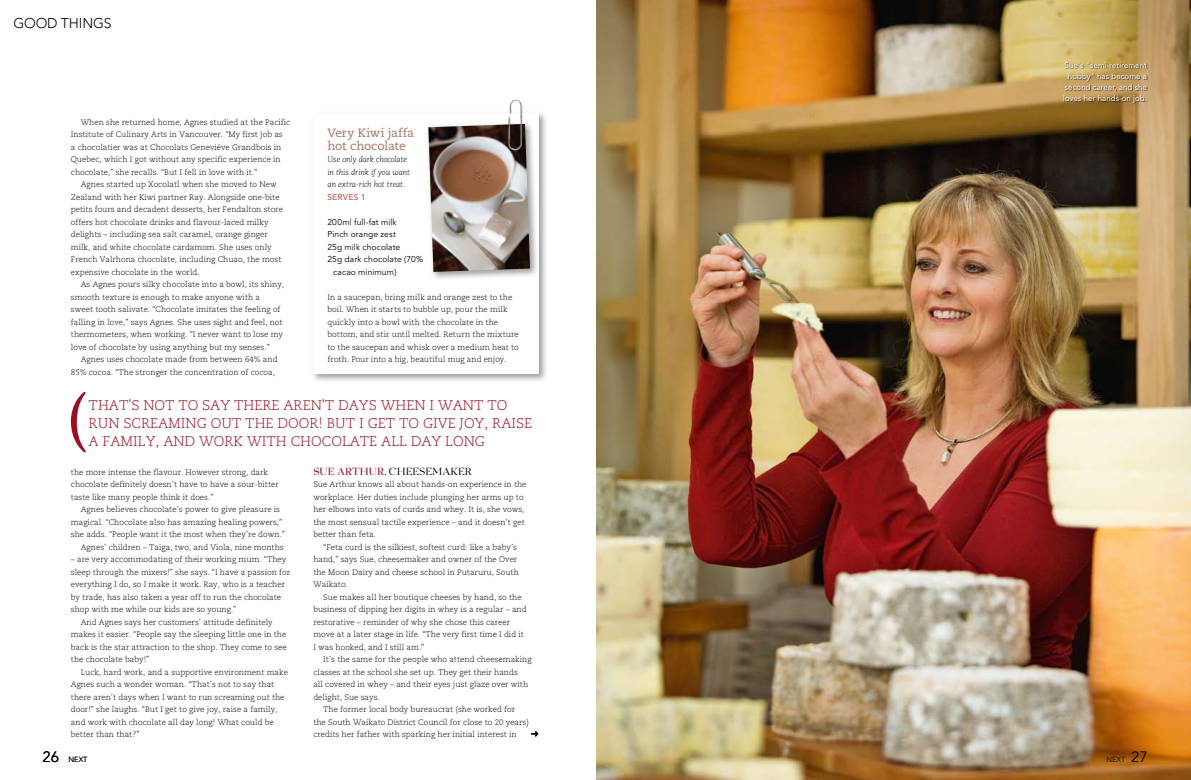
<style>
.page{position:relative;width:1191px;height:780px;background:#fff}
.page>*{position:absolute;margin:0;border:0;box-sizing:border-box;transform-origin:0 0}
.t1{font:300 14px "Caecilia";color:#9c0f22}
.t2{font:300 14px "Caecilia";letter-spacing:.09em;color:#9c0f22}
.t3{font:300 14px "Avenir";letter-spacing:-.01em;color:#000}
.t4{font:12px/12.5px "Caecilia";letter-spacing:-.005em;color:#a8715b}
.t5{font:10px "Belucian";letter-spacing:.01em;color:#000}
.t6{font:8.5px "Avenir";letter-spacing:.01em;color:#000}
.t7{font:500 8.5px "Avenir";letter-spacing:.015em;color:#b85952}
.t8{font:300 8px/12.5px "Caecilia";color:#000}
.t9{font:8px/11px "Avenir";color:#fff;text-align:center}
.t10{font:italic 300 8px/12.5px "Caecilia";letter-spacing:-.015em;color:#000}
.t11{font:300 7.4px "Avenir";color:#000}
.s1{font-weight:600;color:#9c0f22}
.s2{font-weight:400;font-size:15px}
</style>
<div class="page">
<div style="left:310px;top:110px;width:242px;height:285px;background:#000;opacity:.4"></div>
<div style="left:313px;top:113px;width:226px;height:261px;background:#fff"></div>
<img style="left:596px;top:0;width:595px;height:780px">
<div style="left:1064px;top:63px;width:112px;height:60px;background:#000;opacity:.7"></div>
<svg style="left:71px;top:392px;width:15px;height:60px"></svg>
<div style="left:425px;top:120px;width:119px;height:166px;background:#000;opacity:.4"></div>
<img style="left:428px;top:124px;width:102px;height:148px">
<img style="left:505px;top:99px;width:22px;height:55px">
<svg style="left:531px;top:731px;width:7px;height:5px"></svg>
<h1 class="t3" style="left:13px;top:15px;width:100px">GOOD THINGS</h1>
<p class="t8" style="left:81px;top:116px;width:211px">When she returned home, Agnes studied at the Pacific</p>
<p class="t8" style="left:71px;top:128px;width:213px">Institute of Culinary Arts in Vancouver. “My first job as</p>
<p class="t8" style="left:71px;top:141px;width:212px">a chocolatier was at Chocolats Geneviève Grandbois in</p>
<p class="t8" style="left:71px;top:153px;width:211px">Quebec, which I got without any specific experience in</p>
<p class="t8" style="left:71px;top:166px;width:188px">chocolate,” she recalls. “But I fell in love with it.”</p>
<p class="t8" style="left:81px;top:178px;width:197px">Agnes started up Xocolatl when she moved to New</p>
<p class="t8" style="left:71px;top:191px;width:210px">Zealand with her Kiwi partner Ray. Alongside one-bite</p>
<p class="t8" style="left:71px;top:203px;width:213px">petits fours and decadent desserts, her Fendalton store</p>
<p class="t8" style="left:71px;top:216px;width:199px">offers hot chocolate drinks and flavour-laced milky</p>
<p class="t8" style="left:71px;top:228px;width:198px">delights – including sea salt caramel, orange ginger</p>
<p class="t8" style="left:71px;top:241px;width:202px">milk, and white chocolate cardamom. She uses only</p>
<p class="t8" style="left:71px;top:253px;width:212px">French Valrhona chocolate, including Chuao, the most</p>
<p class="t8" style="left:71px;top:266px;width:130px">expensive chocolate in the world.</p>
<p class="t8" style="left:81px;top:278px;width:205px">As Agnes pours silky chocolate into a bowl, its shiny,</p>
<p class="t8" style="left:71px;top:291px;width:191px">smooth texture is enough to make anyone with a</p>
<p class="t8" style="left:71px;top:303px;width:211px">sweet tooth salivate. “Chocolate imitates the feeling of</p>
<p class="t8" style="left:71px;top:316px;width:213px">falling in love,” says Agnes. She uses sight and feel, not</p>
<p class="t8" style="left:71px;top:328px;width:214px">thermometers, when working. “I never want to lose my</p>
<p class="t8" style="left:71px;top:341px;width:200px">love of chocolate by using anything but my senses.”</p>
<p class="t8" style="left:81px;top:353px;width:198px">Agnes uses chocolate made from between 64% and</p>
<p class="t8" style="left:71px;top:366px;width:206px">85% cocoa. “The stronger the concentration of cocoa,</p>
<h2 class="t4" style="left:327px;top:127px;width:88px">Very Kiwi jaffa hot chocolate</h2>
<p class="t10" style="left:327px;top:153px;width:84px">Use only dark chocolate in this drink if you want an extra-rich hot treat.</p>
<p class="t7" style="left:327px;top:192px;width:40px">SERVES 1</p>
<p class="t6" style="left:327px;top:217px;width:71px">200ml full-fat milk</p>
<p class="t6" style="left:327px;top:229px;width:70px">Pinch orange zest</p>
<p class="t6" style="left:327px;top:242px;width:74px">25g milk chocolate</p>
<p class="t6" style="left:327px;top:254px;width:97px">25g dark chocolate (70%</p>
<p class="t6" style="left:333px;top:267px;width:65px">cacao minimum)</p>
<p class="t8" style="left:327px;top:291px;width:193px">In a saucepan, bring milk and orange zest to the boil. When it starts to bubble up, pour the milk quickly into a bowl with the chocolate in the bottom, and stir until melted. Return the mixture to the saucepan and whisk over a medium heat to froth. Pour into a big, beautiful mug and enjoy.</p>
<h1 class="t1" style="left:89px;top:397px;width:11px">that</h1>
<h1 class="t1" style="left:128px;top:397px;width:322px">'s not to say there aren't days when i want</h1>
<h1 class="t1" style="left:487px;top:397px;width:21px">t o</h1>
<h1 class="t1" style="left:89px;top:415px;width:11px">run</h1>
<h1 class="t1" style="left:123px;top:415px;width:10px">scr</h1>
<h1 class="t1" style="left:150px;top:415px;width:19px">eaming</h1>
<h1 class="t1" style="left:211px;top:415px;width:127px">out the door! but</h1>
<h1 class="t2" style="left:359px;top:415px;width:142px">i get to give joy, rais</h1>
<h1 class="t1" style="left:524px;top:415px;width:10px">e</h1>
<h1 class="t1" style="left:89px;top:433px;width:24px">a famil</h1>
<h1 class="t1" style="left:146px;top:433px;width:113px">y, and work with</h1>
<h1 class="t1" style="left:291px;top:433px;width:61px">chocolat</h1>
<h1 class="t1" style="left:369px;top:433px;width:22px">e all</h1>
<h1 class="t1" style="left:411px;top:433px;width:65px">day long</h1>
<p class="t5" style="left:313px;top:465px;width:160px"><span class="s1">SUE ARTHUR,</span> CHEESEMAKER</p>
<p class="t8" style="left:313px;top:478px;width:215px">Sue Arthur knows all about hands-on experience in the workplace. Her duties include plunging her arms up to her elbows into vats of curds and whey. It is, she vows, the most sensual tactile experience – and it doesn’t get better than feta.</p>
<p class="t8" style="left:313px;top:541px;width:207px;text-indent:10px">“Feta curd is the silkiest, softest curd: like a baby’s hand,” says Sue, cheesemaker and owner of the Over the Moon Dairy and cheese school in Putaruru, South Waikato.</p>
<p class="t8" style="left:313px;top:591px;width:215px;text-indent:10px">Sue makes all her boutique cheeses by hand, so the business of dipping her digits in whey is a regular – and restorative – reminder of why she chose this career move at a later stage in life. “The very first time I did it I was hooked, and I still am.”</p>
<p class="t8" style="left:323px;top:653px;width:210px">It’s the same for the people who attend cheesemaking</p>
<p class="t8" style="left:313px;top:666px;width:206px">classes at the school she set up. They get their hands</p>
<p class="t8" style="left:313px;top:678px;width:216px">all covered in whey – and their eyes just glaze over with</p>
<p class="t8" style="left:313px;top:691px;width:68px">delight, Sue says.</p>
<p class="t8" style="left:323px;top:703px;width:193px">The former local body bureaucrat (she worked for</p>
<p class="t8" style="left:313px;top:716px;width:217px">the South Waikato District Council for close to 20 years)</p>
<p class="t8" style="left:313px;top:728px;width:205px">credits her father with sparking her initial interest in</p>
<p class="t8" style="left:71px;top:466px;width:209px">the more intense the flavour. However strong, dark chocolate definitely doesn’t have to have a sour-bitter taste like many people think it does.”</p>
<p class="t8" style="left:81px;top:503px;width:201px">Agnes believes chocolate’s power to give pleasure is</p>
<p class="t8" style="left:71px;top:516px;width:213px">magical. “Chocolate also has amazing healing powers,”</p>
<p class="t8" style="left:71px;top:528px;width:215px">she adds. “People want it the most when they’re down.”</p>
<p class="t8" style="left:81px;top:541px;width:204px">Agnes’ children – Taiga, two, and Viola, nine months</p>
<p class="t8" style="left:71px;top:553px;width:217px">– are very accommodating of their working mum. “They</p>
<p class="t8" style="left:71px;top:566px;width:221px">sleep through the mixers!” she says. “I have a passion for</p>
<p class="t8" style="left:71px;top:578px;width:216px">everything I do, so I make it work. Ray, who is a teacher</p>
<p class="t8" style="left:71px;top:591px;width:212px">by trade, has also taken a year off to run the chocolate</p>
<p class="t8" style="left:71px;top:603px;width:167px">shop with me while our kids are so young.”</p>
<p class="t8" style="left:81px;top:616px;width:193px">And Agnes says her customers’ attitude definitely</p>
<p class="t8" style="left:71px;top:628px;width:217px">makes it easier. “People say the sleeping little one in the</p>
<p class="t8" style="left:71px;top:641px;width:217px">back is the star attraction to the shop. They come to see</p>
<p class="t8" style="left:71px;top:653px;width:80px">the chocolate baby!”</p>
<p class="t8" style="left:81px;top:666px;width:209px">Luck, hard work, and a supportive environment make</p>
<p class="t8" style="left:71px;top:678px;width:205px">Agnes such a wonder woman. “That’s not to say that</p>
<p class="t8" style="left:71px;top:691px;width:215px">there aren’t days when I want to run screaming out the</p>
<p class="t8" style="left:71px;top:703px;width:208px">door!” she laughs. “But I get to give joy, raise a family,</p>
<p class="t8" style="left:71px;top:716px;width:204px">and work with chocolate all day long! What could be</p>
<p class="t8" style="left:71px;top:728px;width:70px">better than that?”</p>
<p class="t11" style="left:42px;top:755px;width:46px"><span class="s2">26</span> NEXT</p>
<p class="t9" style="left:1063px;top:60px;width:85px">Sue's "semi-retirement hobby" has become a second career, and she loves her hands-on job.</p>
<p class="t11" style="left:1106px;top:755px;width:43px">NEXT <span class="s2">27</span></p>
</div>
